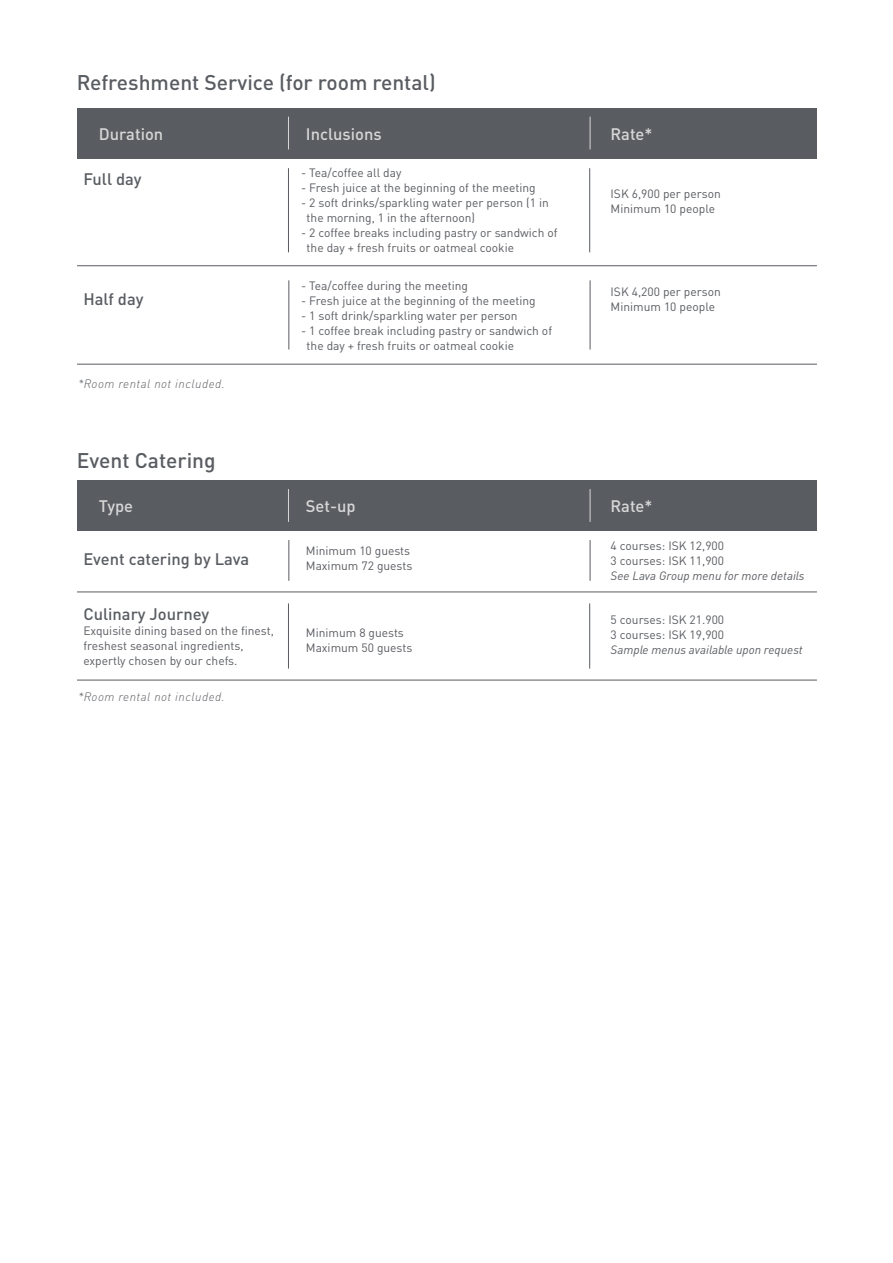
<style>
.page{position:relative;width:893px;height:1263px;background:#fff}
.page>*{position:absolute;margin:0;border:0;box-sizing:border-box;transform-origin:0 0}
.t1{font:500 21px "DIN Pro";color:#595c61}
.t2{font:500 16.5px "DIN Pro";color:#595c61}
.t3{font:500 16.5px "DIN Pro";color:#d6d7d6}
.t4{font:12px/15px "DIN Pro";color:#595c61}
.t5{font:italic 12px "DIN Pro";color:#595c61}
.t6{font:italic 300 12px "DIN Pro";letter-spacing:.04em;color:#595c61}
</style>
<div class="page">
<div style="left:77px;top:480px;width:740px;height:50px;background:#595c61"></div>
<div style="left:77px;top:108px;width:740px;height:50px;background:#595c61"></div>
<hr style="left:288px;top:489px;width:1px;height:33px;background:#d6d7d6">
<hr style="left:288px;top:117px;width:1px;height:32px;background:#d6d7d6">
<hr style="left:590px;top:489px;width:1px;height:33px;background:#d6d7d6">
<hr style="left:590px;top:117px;width:1px;height:32px;background:#d6d7d6">
<hr style="left:77px;top:591px;width:740px;height:1px;background:#595c61">
<hr style="left:77px;top:265px;width:740px;height:1px;background:#595c61">
<hr style="left:77px;top:680px;width:740px;height:1px;background:#595c61">
<hr style="left:77px;top:364px;width:740px;height:1px;background:#595c61">
<hr style="left:288px;top:603px;width:1px;height:66px;background:#595c61">
<hr style="left:288px;top:168px;width:1px;height:84px;background:#595c61">
<hr style="left:589px;top:603px;width:1px;height:66px;background:#595c61">
<hr style="left:589px;top:168px;width:1px;height:84px;background:#595c61">
<hr style="left:288px;top:540px;width:1px;height:41px;background:#595c61">
<hr style="left:288px;top:280px;width:1px;height:69px;background:#595c61">
<hr style="left:590px;top:540px;width:1px;height:41px;background:#595c61">
<hr style="left:590px;top:280px;width:1px;height:69px;background:#595c61">
<h1 class="t1" style="left:77px;top:65px;width:360px">Refreshment Service (for room rental)</h1>
<h2 class="t3" style="left:99px;top:120px;width:66px">Duration</h2>
<h2 class="t2" style="left:83px;top:165px;width:60px">Full day</h2>
<h2 class="t2" style="left:83px;top:285px;width:62px">Half day</h2>
<p class="t6" style="left:78px;top:374px;width:148px">*Room rental not included.</p>
<h1 class="t1" style="left:77px;top:443px;width:140px">Event Catering</h1>
<h2 class="t3" style="left:99px;top:493px;width:36px">Type</h2>
<h2 class="t2" style="left:83px;top:545px;width:167px">Event catering by Lava</h2>
<h2 class="t2" style="left:83px;top:600px;width:127px">Culinary Journey</h2>
<p class="t4" style="left:83px;top:622px;width:192px">Exquisite dining based on the finest, freshest seasonal ingredients, expertly chosen by our chefs.</p>
<p class="t6" style="left:78px;top:687px;width:148px">*Room rental not included.</p>
<h2 class="t3" style="left:306px;top:120px;width:77px">Inclusions</h2>
<p class="t4" style="left:301px;top:164px;width:102px">- Tea/coffee all day</p>
<p class="t4" style="left:301px;top:179px;width:236px">- Fresh juice at the beginning of the meeting</p>
<p class="t4" style="left:307px;top:194px;width:244px;text-indent:-6px">- 2 soft drinks/sparkling water per person (1 in the morning, 1 in the afternoon)</p>
<p class="t4" style="left:307px;top:224px;width:253px;text-indent:-6px">- 2 coffee breaks including pastry or sandwich of the day + fresh fruits or oatmeal cookie</p>
<p class="t4" style="left:301px;top:276px;width:168px">- Tea/coffee during the meeting</p>
<p class="t4" style="left:301px;top:291px;width:236px">- Fresh juice at the beginning of the meeting</p>
<p class="t4" style="left:301px;top:306px;width:218px">- 1 soft drink/sparkling water per person</p>
<p class="t4" style="left:307px;top:321px;width:247px;text-indent:-6px">- 1 coffee break including pastry or sandwich of the day + fresh fruits or oatmeal cookie</p>
<h2 class="t3" style="left:306px;top:493px;width:51px">Set-up</h2>
<p class="t4" style="left:306px;top:542px;width:108px">Minimum 10 guests<br>Maximum 72 guests</p>
<p class="t4" style="left:306px;top:624px;width:108px">Minimum 8 guests<br>Maximum 50 guests</p>
<h2 class="t3" style="left:611px;top:120px;width:43px">Rate*</h2>
<p class="t4" style="left:611px;top:185px;width:112px">ISK 6,900 per person<br>Minimum 10 people</p>
<p class="t4" style="left:611px;top:283px;width:112px">ISK 4,200 per person<br>Minimum 10 people</p>
<h2 class="t3" style="left:611px;top:493px;width:43px">Rate*</h2>
<p class="t4" style="left:611px;top:537px;width:115px">4 courses: ISK 12,900<br>3 courses: ISK 11,900</p>
<p class="t5" style="left:611px;top:566px;width:195px">See Lava Group menu for more details</p>
<p class="t4" style="left:611px;top:611px;width:115px">5 courses: ISK 21.900<br>3 courses: ISK 19,900</p>
<p class="t5" style="left:611px;top:640px;width:194px">Sample menus available upon request</p>
</div>
